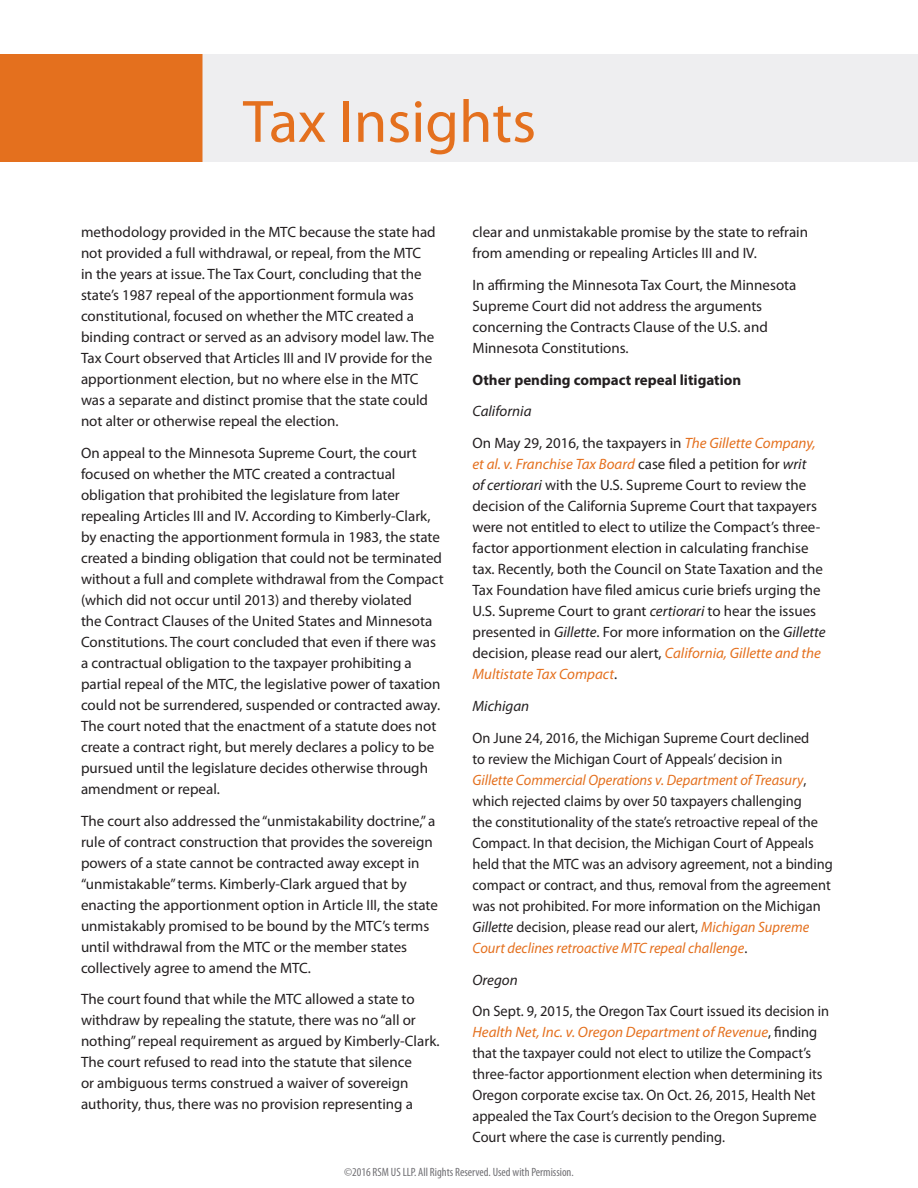
<style>
.page{position:relative;width:918px;height:1188px;background:#fff}
.page>*{position:absolute;margin:0;border:0;box-sizing:border-box;transform-origin:0 0}
.t1{font:60.3px "Myriad Pro";color:#e4701e}
.t2{font:15px/21px "Myriad Pro";color:#231f20}
.t3{font:15px/21px "Myriad Pro";color:#231f20;scale:.96 1}
.t4{font:700 15px "Myriad Pro";color:#231f20}
.t5{font:italic 15px "Myriad Pro";color:#231f20}
.t6{font:condensed 12px "Myriad Pro";color:#717074}
.s1{font-style:italic}
.s2{font-style:italic;color:#e4701e}
</style>
<div class="page">
<div style="left:202px;top:54px;width:716px;height:108px;background:#eeeef0"></div>
<div style="left:0;top:54px;width:202px;height:108px;background:#e4701e"></div>
<h1 class="t1" style="left:243px;top:84px;width:295px">Tax Insights</h1>
<p class="t2" style="left:81px;top:221px;width:356px">methodology provided in the MTC because the state had not provided a full withdrawal, or repeal, from the MTC in the years at issue. The Tax Court, concluding that the state’s 1987 repeal of the apportionment formula was constitutional, focused on whether the MTC created a binding contract or served as an advisory model law. The Tax Court observed that Articles III and IV provide for the apportionment election, but no where else in the MTC was a separate and distinct promise that the state could not alter or otherwise repeal the election.</p>
<p class="t2" style="left:81px;top:442px;width:364px">On appeal to the Minnesota Supreme Court, the court focused on whether the MTC created a contractual obligation that prohibited the legislature from later repealing Articles III and IV. According to Kimberly-Clark, by enacting the apportionment formula in 1983, the state created a binding obligation that could not be terminated without a full and complete withdrawal from the Compact (which did not occur until 2013) and thereby violated<br>the Contract Clauses of the United States and Minnesota Constitutions. The court concluded that even if there was a contractual obligation to the taxpayer prohibiting a partial repeal of the MTC, the legislative power of taxation could not be surrendered, suspended or contracted away.<br>The court noted that the enactment of a statute does not create a contract right, but merely declares a policy to be pursued until the legislature decides otherwise through amendment or repeal.</p>
<p class="t2" style="left:81px;top:810px;width:358px">The court also addressed the “unmistakability doctrine,” a rule of contract construction that provides the sovereign powers of a state cannot be contracted away except in “unmistakable” terms. Kimberly-Clark argued that by enacting the apportionment option in Article III, the state unmistakably promised to be bound by the MTC’s terms until withdrawal from the MTC or the member states collectively agree to amend the MTC.</p>
<p class="t2" style="left:81px;top:989px;width:360px">The court found that while the MTC allowed a state to withdraw by repealing the statute, there was no “all or nothing” repeal requirement as argued by Kimberly-Clark.<br>The court refused to read into the statute that silence<br>or ambiguous terms construed a waiver of sovereign authority, thus, there was no provision representing a</p>
<p class="t2" style="left:472px;top:221px;width:337px">clear and unmistakable promise by the state to refrain from amending or repealing Articles III and IV.</p>
<p class="t2" style="left:472px;top:274px;width:326px">In affirming the Minnesota Tax Court, the Minnesota Supreme Court did not address the arguments concerning the Contracts Clause of the U.S. and Minnesota Constitutions.</p>
<p class="t4" style="left:472px;top:370px;width:270px">Other pending compact repeal litigation</p>
<p class="t2" style="left:472px;top:395px;width:345px;line-height:31.8px"><span class="s1">California<br></span>On May 29, 2016, the taxpayers in <span class="s2">The Gillette Company,</span></p>
<p class="t2" style="left:472px;top:453px;width:355px"><span class="s2">et al. v. Franchise Tax Board</span> case filed a petition for <span class="s1">writ<br>of certiorari</span> with the U.S. Supreme Court to review the decision of the California Supreme Court that taxpayers were not entitled to elect to utilize the Compact’s three&shy;factor apportionment election in calculating franchise tax. Recently, both the Council on State Taxation and the Tax Foundation have filed amicus curie briefs urging the U.S. Supreme Court to grant <span class="s1">certiorari</span> to hear the issues presented in <span class="s1">Gillette</span>. For more information on the <span class="s1">Gillette </span>decision, please read our alert, <span class="s2">California, Gillette and the Multistate Tax Compact</span>.</p>
<p class="t5" style="left:472px;top:697px;width:58px">Michigan</p>
<p class="t3" style="left:472px;top:727px;width:377px">On June 24, 2016, the Michigan Supreme Court declined<br>to review the Michigan Court of Appeals’ decision in<br><span class="s2">Gillette Commercial Operations v. Department of Treasury</span>, which rejected claims by over 50 taxpayers challenging<br>the constitutionality of the state’s retroactive repeal of the Compact. In that decision, the Michigan Court of Appeals held that the MTC was an advisory agreement, not a binding compact or contract, and thus, removal from the agreement was not prohibited. For more information on the Michigan <span class="s1">Gillette</span> decision, please read our alert, <span class="s2">Michigan Supreme Court declines retroactive MTC repeal challenge</span>.</p>
<p class="t5" style="left:472px;top:970px;width:47px">Oregon</p>
<p class="t3" style="left:472px;top:1001px;width:373px">On Sept. 9, 2015, the Oregon Tax Court issued its decision in <span class="s2">Health Net, Inc. v. Oregon Department of Revenue</span>, finding that the taxpayer could not elect to utilize the Compact’s three-factor apportionment election when determining its Oregon corporate excise tax. On Oct. 26, 2015, Health Net appealed the Tax Court’s decision to the Oregon Supreme Court where the case is currently pending.</p>
<p class="t6" style="left:344px;top:1166px;width:231px">©2016 RSM US LLP. All Rights Reserved. Used with Permission.</p>
</div>
